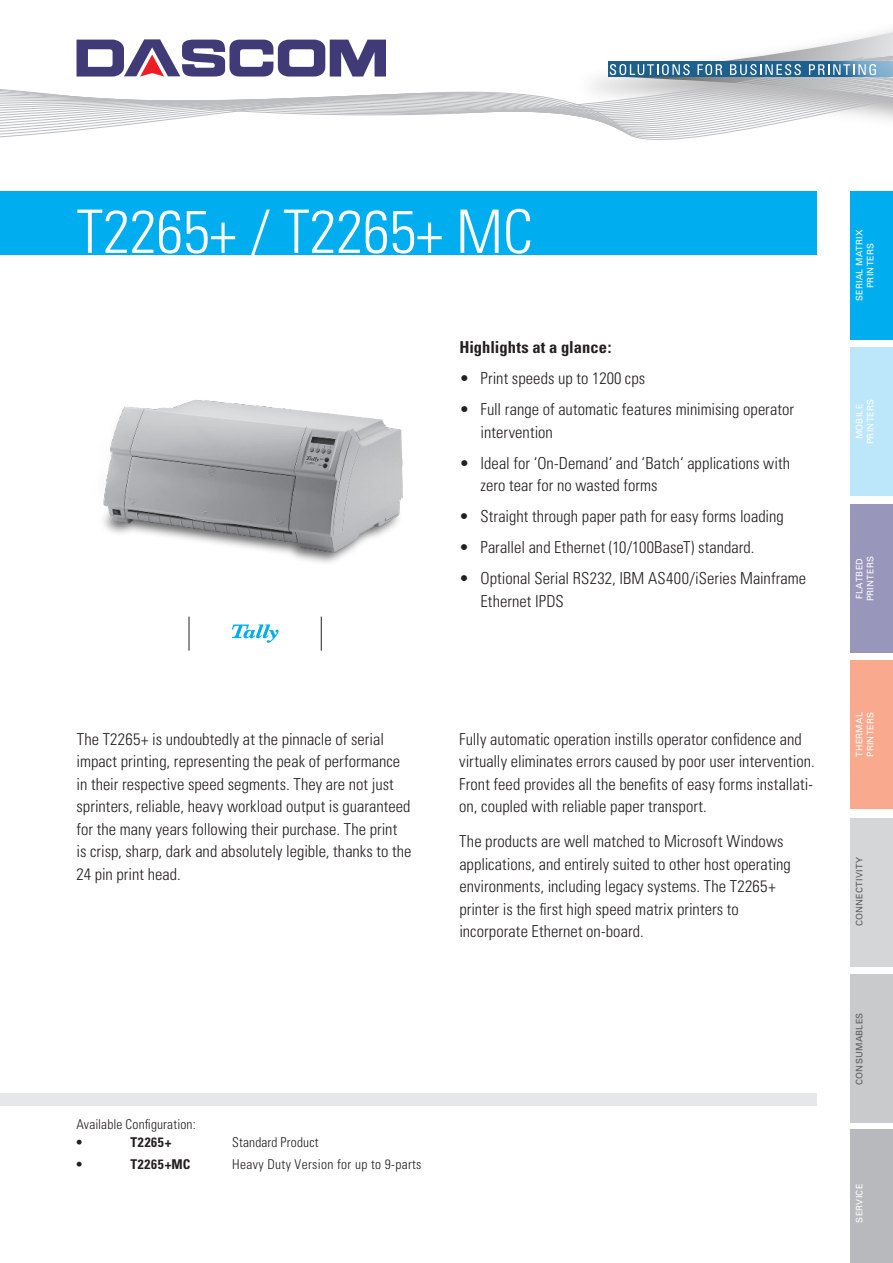
<style>
.page{position:relative;width:893px;height:1263px;background:#fff}
.page>*{position:absolute;margin:0;border:0;box-sizing:border-box;transform-origin:0 0}
.t1{font:300 condensed 60px "Univers";color:#fff}
.t2{font:300 condensed 16.5px/22.5px "Univers";color:#231f20}
.t3{font:700 condensed 16.5px "Univers";color:#231f20}
.t4{font:300 condensed 13.5px "Univers";letter-spacing:.02em;color:#231f20}
.t5{font:700 condensed 13.5px "Univers";letter-spacing:.045em;color:#231f20}
.t6{font:9px/10.6px "Univers";letter-spacing:.03em;color:#fff}
.t7{font:9px "Univers";letter-spacing:.03em;color:#57585a}
</style>
<div class="page">
<div style="left:850px;top:660px;width:43px;height:149px;background:#f8a98e"></div>
<div style="left:850px;top:191px;width:43px;height:149px;background:#00aeef"></div>
<div style="left:850px;top:347px;width:43px;height:148px;background:#bce6fa"></div>
<div style="left:850px;top:504px;width:43px;height:149px;background:#9996bc"></div>
<div style="left:850px;top:818px;width:43px;height:149px;background:#d5d6d8"></div>
<div style="left:850px;top:974px;width:43px;height:149px;background:#c9cacc"></div>
<div style="left:850px;top:1129px;width:43px;height:134px;background:#b8b9bc"></div>
<svg style="left:232px;top:624px;width:47px;height:19px"></svg>
<hr style="left:189px;top:617px;width:1px;height:34px;background:#231f20">
<hr style="left:321px;top:617px;width:1px;height:34px;background:#231f20">
<div style="left:0;top:1093px;width:816px;height:13px;background:#e6e7e9"></div>
<svg style="left:0;top:30px;width:893px;height:110px"></svg>
<img style="left:103px;top:399px;width:300px;height:164px">
<div style="left:0;top:191px;width:816px;height:64px;background:#00aeef"></div>
<h1 class="t1" style="left:77px;top:196px;width:458px">T2265+ / T2265+ MC</h1>
<h1 class="t1" style="left:77px;top:196px;width:285px">Produktname</h1>
<p class="t3" style="left:459px;top:337px;width:154px">Highlights at a glance:</p>
<p class="t2" style="left:459px;top:367px;width:187px">• Print speeds up to 1200 cps</p>
<p class="t2" style="left:481px;top:398px;width:315px;text-indent:-21px">• Full range of automatic features minimising operator intervention</p>
<p class="t2" style="left:481px;top:452px;width:311px;text-indent:-21px">• Ideal for ‘On-Demand‘ and ‘Batch‘ applications with zero tear for no wasted forms</p>
<p class="t2" style="left:459px;top:505px;width:326px">• Straight through paper path for easy forms loading</p>
<p class="t2" style="left:459px;top:536px;width:297px">• Parallel and Ethernet (10/100BaseT) standard.</p>
<p class="t2" style="left:481px;top:567px;width:327px;text-indent:-21px">• Optional Serial RS232, IBM AS400/iSeries Mainframe<br>Ethernet IPDS</p>
<p class="t2" style="left:77px;top:727px;width:337px">The T2265+ is undoubtedly at the pinnacle of serial impact printing, representing the peak of performance in their respective speed segments. They are not just sprinters, reliable, heavy workload output is guaranteed for the many years following their purchase. The print<br>is crisp, sharp, dark and absolutely legible, thanks to the 24 pin print head.</p>
<p class="t2" style="left:459px;top:727px;width:357px">Fully automatic operation instills operator confidence and virtually eliminates errors caused by poor user intervention.<br>Front feed provides all the benefits of easy forms installati&shy;on, coupled with reliable paper transport.</p>
<p class="t2" style="left:459px;top:830px;width:333px">The products are well matched to Microsoft Windows applications, and entirely suited to other host operating environments, including legacy systems. The T2265+ printer is the first high speed matrix printers to incorporate Ethernet on-board.</p>
<p class="t4" style="left:77px;top:1116px;width:121px">Available Configuration:</p>
<p class="t5" style="left:77px;top:1134px;width:7px">•</p>
<p class="t5" style="left:131px;top:1134px;width:43px">T2265+</p>
<p class="t4" style="left:232px;top:1134px;width:88px">Standard Product</p>
<p class="t5" style="left:76px;top:1155px;width:7px">•</p>
<p class="t5" style="left:130px;top:1155px;width:61px">T2265+MC</p>
<p class="t4" style="left:232px;top:1156px;width:191px">Heavy Duty Version for up to 9-parts</p>
<p class="t6" style="left:854px;top:301px;width:73px;text-align:center;rotate:-90deg">SERIAL MATRIX<br>PRINTERS</p>
<p class="t6" style="left:854px;top:444px;width:47px;text-align:center;rotate:-90deg">MOBILE<br>PRINTERS</p>
<p class="t6" style="left:854px;top:601px;width:47px;rotate:-90deg">FLATBED<br>PRINTERS</p>
<p class="t6" style="left:854px;top:757px;width:47px;rotate:-90deg">THERMAL<br>PRINTERS</p>
<p class="t7" style="left:854px;top:926px;width:71px;rotate:-90deg">CONNECTIVITY</p>
<p class="t7" style="left:854px;top:1085px;width:74px;rotate:-90deg">CONSUMABLES</p>
<p class="t6" style="left:854px;top:1222px;width:40px;rotate:-90deg">SERVICE</p>
</div>
